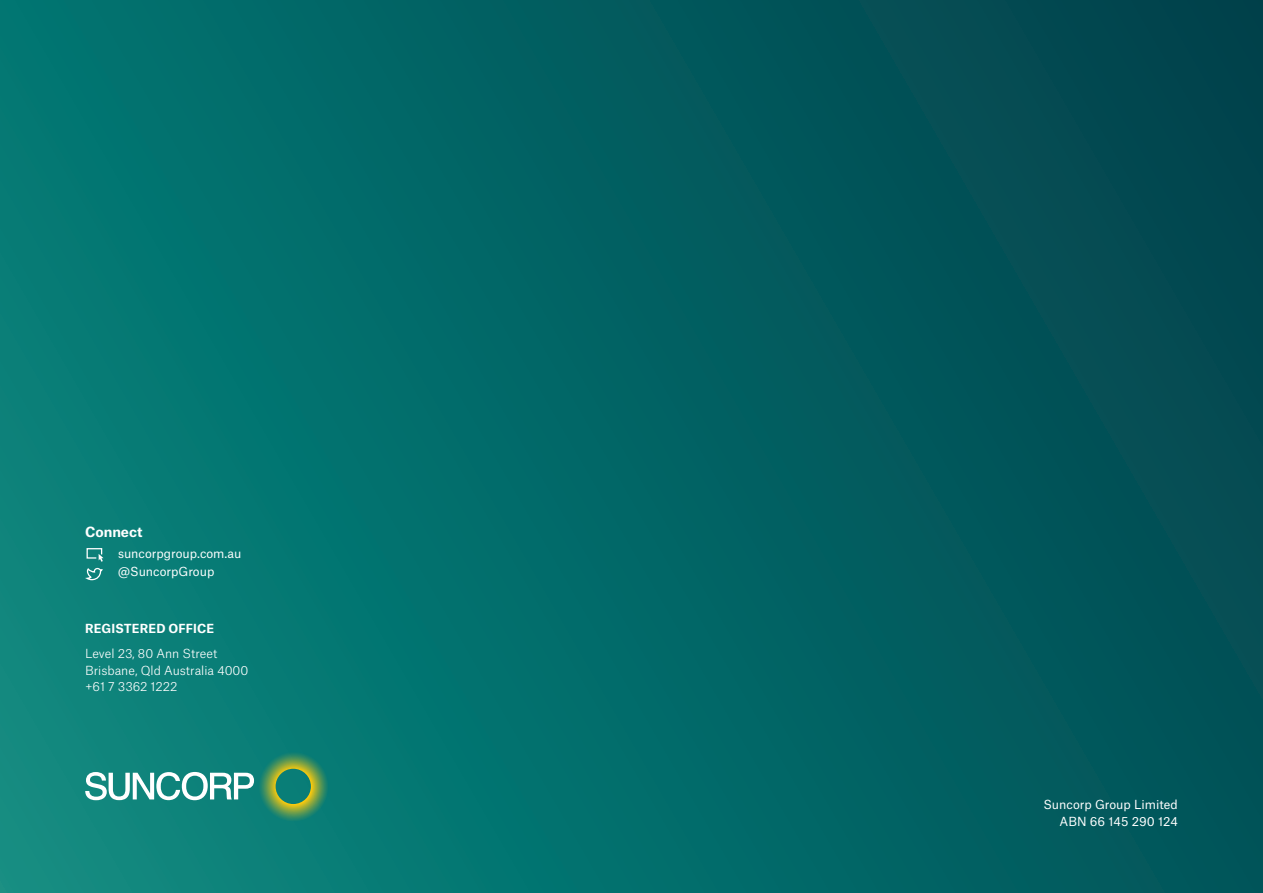
<style>
.page{position:relative;width:1263px;height:893px;background:#fff}
.page>*{position:absolute;margin:0;border:0;box-sizing:border-box;transform-origin:0 0}
.t1{font:700 13.5px "Atlas Grotesk";color:#fff}
.t2{font:12px/18px "Atlas Grotesk";color:#fff}
.t3{font:300 12px/16.5px "Atlas Grotesk";color:#fff}
.t4{font:700 12px "Atlas Grotesk";letter-spacing:.01em;color:#fff}
</style>
<div class="page">
<div style="left:0;top:0;width:1263px;height:893px;background:linear-gradient(to right,#06817a,#004951)"></div>
<svg style="left:85px;top:751px;width:244px;height:71px;background:#379482"></svg>
<svg style="left:86px;top:547px;width:18px;height:34px"></svg>
<p class="t1" style="left:85px;top:521px;width:59px">Connect</p>
<p class="t2" style="left:118px;top:543px;width:125px">suncorpgroup.com.au @SuncorpGroup</p>
<p class="t4" style="left:85px;top:619px;width:131px">REGISTERED OFFICE</p>
<p class="t3" style="left:85px;top:644px;width:165px">Level 23, 80 Ann Street<br>Brisbane, Qld Australia 4000 +61 7 3362 1222</p>
<p class="t2" style="left:1043px;top:795px;width:136px;line-height:16.5px;text-align:right">Suncorp Group Limited<br>ABN 66 145 290 124</p>
</div>
